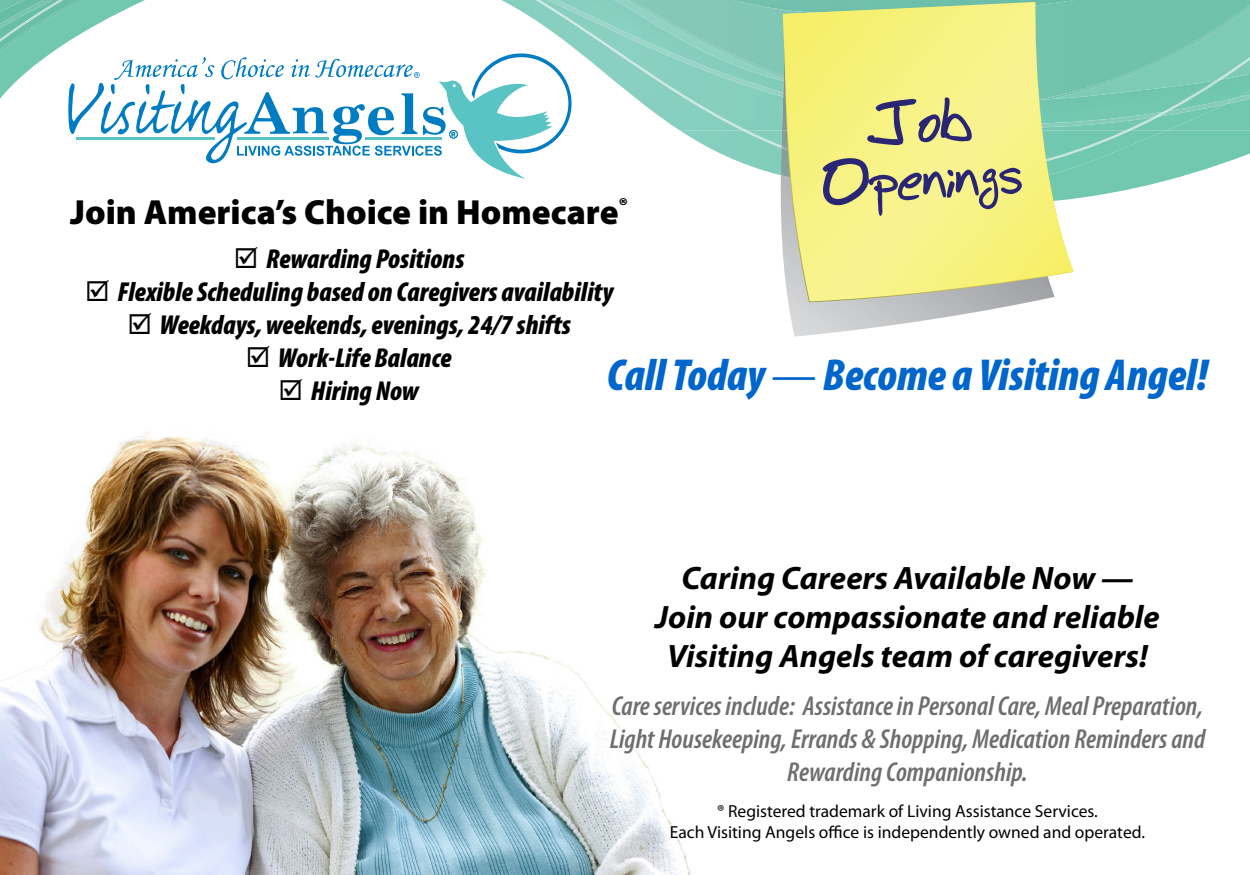
<style>
.page{position:relative;width:1250px;height:875px;background:#fff}
.page>*{position:absolute;margin:0;border:0;box-sizing:border-box;transform-origin:0 0}
.t1{font:700 55.75px/56.8px "Bud Hand";color:#2a2673;text-align:center}
.t2{font:italic 900 condensed 45px "Myriad Pro";color:#06c}
.t3{font:900 35px "Myriad Pro";color:#000}
.t4{font:italic 700 32.5px/39px "Myriad Pro";color:#000;text-align:center}
.t5{font:italic 600 condensed 27.5px/33px "Myriad Pro";color:#6e6e6e;text-align:center}
.t6{font:italic 900 condensed 27.5px "Myriad Pro";color:#000}
.t7{font:17.5px/21px "Myriad Pro";color:#000;text-align:center}
.s1{font-weight:400;font-style:normal;font-stretch:normal}
</style>
<div class="page">
<img style="left:0;top:431px;width:691px;height:444px">
<img style="left:638px;top:100px;width:42px;height:31px">
<svg style="left:0;top:0;width:548px;height:99px"></svg>
<svg style="left:634px;top:0;width:616px;height:100px;background:#72c2ac"></svg>
<img style="left:0;top:0;width:346px;height:33px">
<img style="left:548px;top:0;width:235px;height:97px">
<svg style="left:68px;top:53px;width:504px;height:126px"></svg>
<svg style="left:680px;top:17px;width:570px;height:186px"></svg>
<svg style="left:781px;top:192px;width:248px;height:145px"></svg>
<svg style="left:784px;top:2px;width:289px;height:300px;background:#e7ea8b"></svg>
<p class="t1" style="left:818px;top:101px;width:201px;rotate:-3deg">Job<br>Openings</p>
<p class="t3" style="left:70px;top:189px;width:560px">Join America’s Choice in Homecare<sup>®</sup></p>
<p class="t6" style="left:234px;top:241px;width:232px">☑ Rewarding Positions</p>
<p class="t6" style="left:85px;top:274px;width:530px">☑ Flexible Scheduling based on Caregivers availability</p>
<p class="t6" style="left:128px;top:307px;width:445px">☑ Weekdays, weekends, evenings, 24/7 shifts</p>
<p class="t6" style="left:246px;top:340px;width:207px">☑ Work-Life Balance</p>
<p class="t6" style="left:279px;top:373px;width:142px">☑ Hiring Now</p>
<p class="t2" style="left:607px;top:346px;width:603px">Call Today <span class="s1">—</span> Become a Visiting Angel!</p>
<p class="t4" style="left:655px;top:558px;width:506px">Caring Careers Available Now —<br>Join our compassionate and reliable<br>Visiting Angels team of caregivers!</p>
<p class="t5" style="left:610px;top:689px;width:597px">Care services include: Assistance in Personal Care, Meal Preparation,<br>Light Housekeeping, Errands &amp; Shopping, Medication Reminders and<br>Rewarding Companionship.</p>
<p class="t7" style="left:670px;top:800px;width:477px">® Registered trademark of Living Assistance Services.<br>Each Visiting Angels office is independently owned and operated.</p>
</div>
